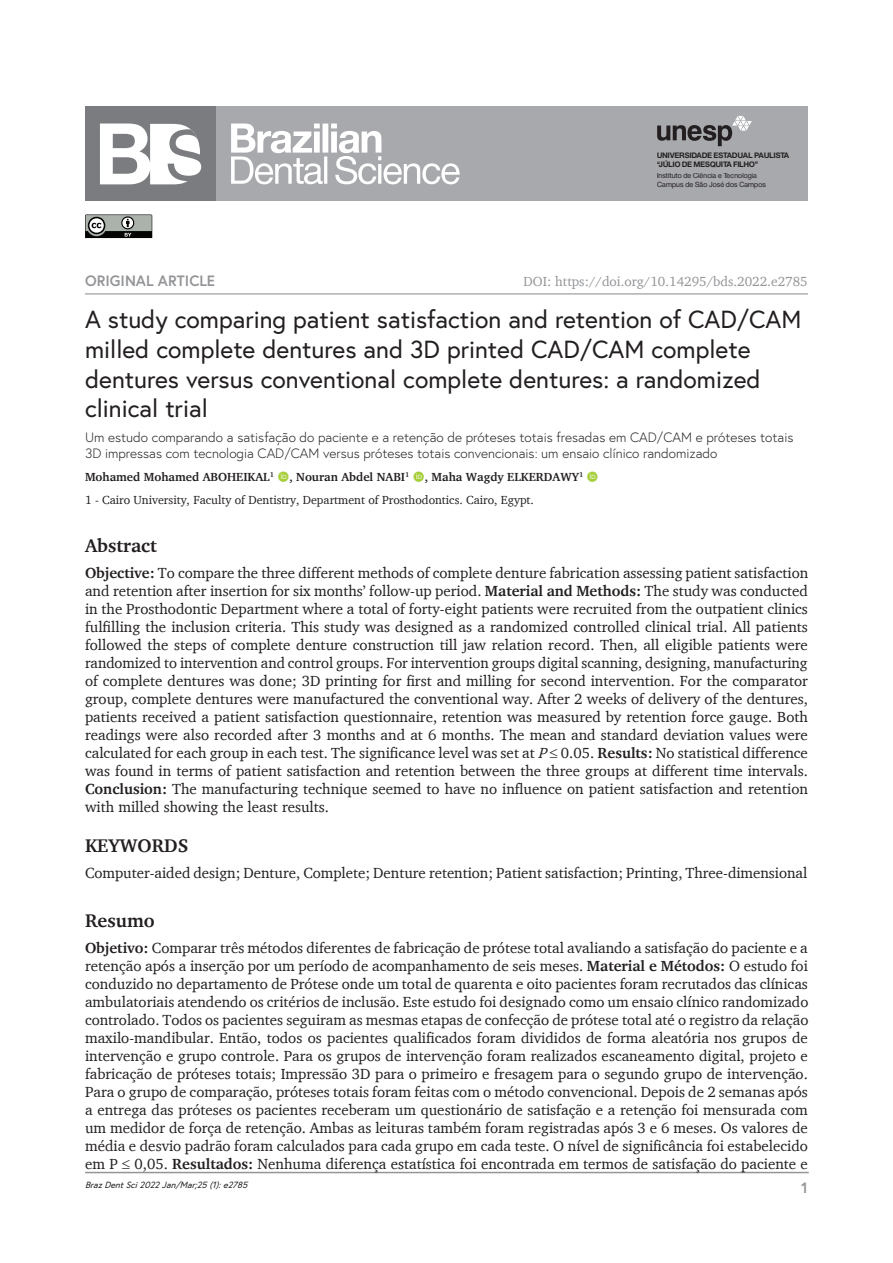
<style>
.page{position:relative;width:893px;height:1263px;background:#fff}
.page>*{position:absolute;margin:0;border:0;box-sizing:border-box;transform-origin:0 0}
.ArticleTitle{font:24.75px/29.7px "Europa";color:#231f20}
.AbstractTitle{font:700 18.75px "Charter";color:#231f20}
.KeywordsTitle{font:700 18.75px "Charter";color:#231f20}
.AbstractTitle-Trans1{font:700 18.75px "Charter";color:#231f20}
.Abstract{font:15px/18px "Charter";color:#231f20;text-align:justify}
.Abstract-Trans1{font:15px/18px "Charter";color:#231f20;text-align:justify}
.Keywords{font:15px "Charter";color:#231f20}
.t1{font:700 15px "Europa";color:#939598}
.ArticleTitle-Trans1{font:300 13.5px/16.2px "Europa";color:#231f20}
.t2{font:13.5px "Charter";color:#939598}
.Affiliations{font:12px "Charter";color:#231f20}
.Authors{font:700 12px "Charter";color:#231f20}
.t3{font:italic 9px "Europa";color:#231f20}
.t4{font:700 7.35px/8.7px "Sh Europa Nr 2";letter-spacing:.025em;color:#231f20}
.t5{font:6.9px/8.2px "Sh Europa Nr 2";letter-spacing:.025em;color:#231f20}
.s1{font-weight:700}
.s2{font-style:italic}
</style>
<div class="page">
<svg style="left:85px;top:214px;width:68px;height:25px;background:#7d817d"></svg>
<div style="left:85px;top:106px;width:723px;height:95px;background:#a8a9ad"></div>
<svg style="left:657px;top:116px;width:95px;height:30px"></svg>
<svg style="left:231px;top:124px;width:229px;height:60px"></svg>
<div style="left:85px;top:106px;width:131px;height:95px;background:#7a7c7f"></div>
<svg style="left:100px;top:124px;width:102px;height:60px"></svg>
<hr style="left:85px;top:293px;width:723px;height:1px;background:#939598">
<hr style="left:85px;top:1172px;width:724px;height:1px;background:#939598">
<p class="t4" style="left:657px;top:151px;width:134px">UNIVERSIDADE ESTADUAL PAULISTA “JÚLIO DE MESQUITA FILHO”</p>
<p class="t5" style="left:657px;top:172px;width:110px">Instituto de Ciência e Tecnologia<br>Campus de São José dos Campos</p>
<p class="t1" style="left:85px;top:270px;width:132px">ORIGINAL ARTICLE</p>
<p class="t2" style="left:524px;top:273px;width:286px">DOI: https://doi.org/10.14295/bds.2022.e2785</p>
<p class="ArticleTitle" style="left:85px;top:304px;width:718px">A study comparing patient satisfaction and retention of CAD/CAM milled complete dentures and 3D printed CAD/CAM complete dentures versus conventional complete dentures: a randomized clinical trial</p>
<p class="ArticleTitle-Trans1" style="left:85px;top:429px;width:710px">Um estudo comparando a satisfação do paciente e a retenção de próteses totais fresadas em CAD/CAM e próteses totais<br>3D impressas com tecnologia CAD/CAM versus próteses totais convencionais: um ensaio clínico randomizado</p>
<p class="Authors" style="left:85px;top:469px;width:190px">Mohamed Mohamed ABOHEIKAL<sup>1</sup></p>
<p class="Authors" style="left:289px;top:469px;width:121px">, Nouran Abdel NABI<sup>1</sup></p>
<p class="Authors" style="left:425px;top:469px;width:160px">, Maha Wagdy ELKERDAWY<sup>1</sup></p>
<p class="Affiliations" style="left:85px;top:492px;width:450px">1 - Cairo University, Faculty of Dentistry, Department of Prosthodontics. Cairo, Egypt.</p>
<p class="AbstractTitle" style="left:85px;top:534px;width:73px">Abstract</p>
<p class="Abstract" style="left:85px;top:564px;width:725px"><span class="s1">Objective:</span> To compare the three different methods of complete denture fabrication assessing patient satisfaction and retention after insertion for six months’ follow-up period. <span class="s1">Material and Methods:</span> The study was conducted in the Prosthodontic Department where a total of forty-eight patients were recruited from the outpatient clinics fulfilling the inclusion criteria. This study was designed as a randomized controlled clinical trial. All patients followed the steps of complete denture construction till jaw relation record. Then, all eligible patients were randomized to intervention and control groups. For intervention groups digital scanning, designing, manufacturing of complete dentures was done; 3D printing for first and milling for second intervention. For the comparator group, complete dentures were manufactured the conventional way. After 2 weeks of delivery of the dentures, patients received a patient satisfaction questionnaire, retention was measured by retention force gauge. Both readings were also recorded after 3 months and at 6 months. The mean and standard deviation values were calculated for each group in each test. The significance level was set at <span class="s2">P</span>≤ 0.05. <span class="s1">Results:</span> No statistical difference was found in terms of patient satisfaction and retention between the three groups at different time intervals.<br><span class="s1">Conclusion:</span> The manufacturing technique seemed to have no influence on patient satisfaction and retention with milled showing the least results.</p>
<p class="KeywordsTitle" style="left:85px;top:834px;width:105px">KEYWORDS</p>
<p class="Keywords" style="left:85px;top:864px;width:724px">Computer-aided design; Denture, Complete; Denture retention; Patient satisfaction; Printing, Three-dimensional</p>
<p class="AbstractTitle-Trans1" style="left:85px;top:908px;width:71px">Resumo</p>
<p class="Abstract-Trans1" style="left:85px;top:938px;width:725px"><span class="s1">Objetivo:</span> Comparar três métodos diferentes de fabricação de prótese total avaliando a satisfação do paciente e a retenção após a inserção por um período de acompanhamento de seis meses. <span class="s1">Material e Métodos:</span> O estudo foi conduzido no departamento de Prótese onde um total de quarenta e oito pacientes foram recrutados das clínicas ambulatoriais atendendo os critérios de inclusão. Este estudo foi designado como um ensaio clínico randomizado controlado. Todos os pacientes seguiram as mesmas etapas de confecção de prótese total até o registro da relação maxilo-mandibular. Então, todos os pacientes qualificados foram divididos de forma aleatória nos grupos de intervenção e grupo controle. Para os grupos de intervenção foram realizados escaneamento digital, projeto e fabricação de próteses totais; Impressão 3D para o primeiro e fresagem para o segundo grupo de intervenção.<br>Para o grupo de comparação, próteses totais foram feitas com o método convencional. Depois de 2 semanas após a entrega das próteses os pacientes receberam um questionário de satisfação e a retenção foi mensurada com um medidor de força de retenção. Ambas as leituras também foram registradas após 3 e 6 meses. Os valores de média e desvio padrão foram calculados para cada grupo em cada teste. O nível de significância foi estabelecido em P ≤ 0,05. <span class="s1">Resultados:</span> Nenhuma diferença estatística foi encontrada em termos de satisfação do paciente e</p>
<p class="t3" style="left:85px;top:1179px;width:167px">BrazDentSci2022Jan/Mar;25(1):e2785</p>
<p class="t1" style="left:801px;top:1177px;width:8px">1</p>
</div>
